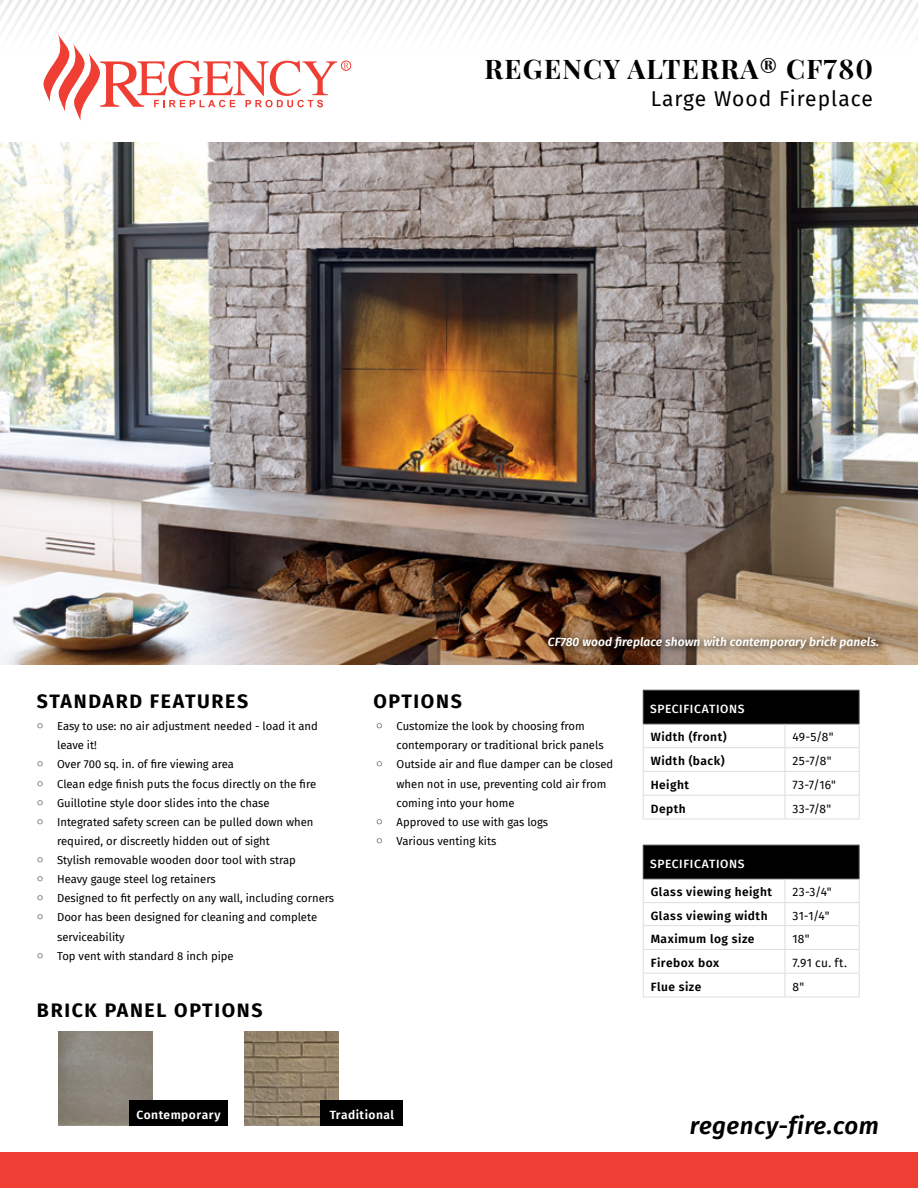
<style>
.page{position:relative;width:918px;height:1188px;background:#fff}
.page>*{position:absolute;margin:0;border:0;box-sizing:border-box;transform-origin:0 0}
.t1{font:700 27px "Playfair Display";letter-spacing:.05em;color:#000}
.t2{font:italic 600 24px "Fira Sans";letter-spacing:.025em;color:#000}
.t3{font:21px "Fira Sans";letter-spacing:.045em;color:#000}
.t4{font:700 19.5px "Fira Sans";letter-spacing:.085em;color:#000}
.t5{font:600 12px "Fira Sans";letter-spacing:.04em;color:#000}
.t6{font:12px "Fira Sans";letter-spacing:.025em;color:#000}
.t7{font:italic 600 12px "Fira Sans";letter-spacing:.005em;color:#fff}
.t8{font:500 12px "Fira Sans";letter-spacing:.055em;color:#fff}
.t9{font:600 12px "Fira Sans";letter-spacing:.035em;color:#fff}
.t10{font:11.25px/19.2px "Fira Sans";color:#000}
.s1{font-family:"Arial Unicode MS"}
</style>
<div class="page">
<img style="left:0;top:143px;width:918px;height:521px">
<div style="left:543px;top:631px;width:345px;height:27px;background:#000;opacity:.9"></div>
<svg style="left:0;top:0;width:918px;height:121px"></svg>
<div style="left:341px;top:61px;width:10px;height:10px;border:1px solid #ef3e33;border-radius:50%"></div>
<div style="left:643px;top:690px;width:216px;height:34px;background:#000"></div>
<hr style="left:643px;top:690px;width:142px;height:1px;background:#58595b">
<hr style="left:643px;top:691px;width:1px;height:33px;background:#58595b">
<hr style="left:785px;top:690px;width:75px;height:1px;background:#58595b">
<hr style="left:859px;top:691px;width:1px;height:33px;background:#58595b">
<hr style="left:643px;top:724px;width:142px;height:1px;background:#58595b">
<hr style="left:785px;top:724px;width:75px;height:1px;background:#58595b">
<hr style="left:643px;top:747px;width:142px;height:1px;background:#dcddde">
<hr style="left:785px;top:747px;width:75px;height:1px;background:#dcddde">
<hr style="left:643px;top:771px;width:142px;height:1px;background:#dcddde">
<hr style="left:785px;top:771px;width:75px;height:1px;background:#dcddde">
<hr style="left:643px;top:795px;width:142px;height:1px;background:#dcddde">
<svg style="left:643px;top:724px;width:1px;height:95px"></svg>
<hr style="left:785px;top:795px;width:75px;height:1px;background:#dcddde">
<svg style="left:785px;top:724px;width:1px;height:95px"></svg>
<svg style="left:859px;top:724px;width:1px;height:95px"></svg>
<hr style="left:643px;top:819px;width:142px;height:1px;background:#dcddde">
<hr style="left:785px;top:819px;width:75px;height:1px;background:#dcddde">
<div style="left:643px;top:845px;width:216px;height:34px;background:#000"></div>
<hr style="left:643px;top:845px;width:142px;height:1px;background:#58595b">
<hr style="left:643px;top:845px;width:1px;height:33px;background:#58595b">
<hr style="left:785px;top:845px;width:75px;height:1px;background:#58595b">
<hr style="left:859px;top:845px;width:1px;height:33px;background:#58595b">
<hr style="left:643px;top:878px;width:142px;height:1px;background:#58595b">
<hr style="left:785px;top:878px;width:75px;height:1px;background:#58595b">
<hr style="left:643px;top:902px;width:142px;height:1px;background:#dcddde">
<hr style="left:785px;top:902px;width:75px;height:1px;background:#dcddde">
<hr style="left:643px;top:925px;width:142px;height:1px;background:#dcddde">
<hr style="left:785px;top:925px;width:75px;height:1px;background:#dcddde">
<hr style="left:643px;top:949px;width:142px;height:1px;background:#dcddde">
<hr style="left:785px;top:949px;width:75px;height:1px;background:#dcddde">
<hr style="left:643px;top:973px;width:142px;height:1px;background:#dcddde">
<svg style="left:643px;top:879px;width:1px;height:118px"></svg>
<hr style="left:785px;top:973px;width:75px;height:1px;background:#dcddde">
<svg style="left:785px;top:879px;width:1px;height:118px"></svg>
<svg style="left:859px;top:879px;width:1px;height:118px"></svg>
<hr style="left:643px;top:997px;width:142px;height:1px;background:#dcddde">
<hr style="left:785px;top:997px;width:75px;height:1px;background:#dcddde">
<img style="left:58px;top:1032px;width:94px;height:94px">
<img style="left:245px;top:1032px;width:94px;height:94px">
<div style="left:321px;top:1100px;width:82px;height:26px;background:#000"></div>
<div style="left:129px;top:1100px;width:99px;height:26px;background:#000"></div>
<div style="left:0;top:1153px;width:918px;height:35px;background:#ef3e33"></div>
<h1 class="t1" style="left:484px;top:52px;width:390px">REGENCY ALTERRA® CF780</h1>
<h3 class="t3" style="left:651px;top:83px;width:224px">Large Wood Fireplace</h3>
<p class="t7" style="left:548px;top:632px;width:333px">CF780 wood fireplace shown with contemporary brick panels.</p>
<h3 class="t4" style="left:37px;top:685px;width:213px">STANDARD FEATURES</h3>
<h3 class="t4" style="left:373px;top:685px;width:90px">OPTIONS</h3>
<p class="t10" style="left:57px;top:716px;width:262px;text-indent:-20px"><span class="s1">○</span> Easy to use: no air adjustment needed - load it and leave it!</p>
<p class="t10" style="left:37px;top:755px;width:199px"><span class="s1">○</span> Over 700 sq. in. of fire viewing area</p>
<p class="t10" style="left:37px;top:774px;width:281px"><span class="s1">○</span> Clean edge finish puts the focus directly on the fire</p>
<p class="t10" style="left:37px;top:793px;width:234px"><span class="s1">○</span> Guillotine style door slides into the chase</p>
<p class="t10" style="left:57px;top:812px;width:258px;text-indent:-20px"><span class="s1">○</span> Integrated safety screen can be pulled down when required, or discreetly hidden out of sight</p>
<p class="t10" style="left:37px;top:850px;width:261px"><span class="s1">○</span> Stylish removable wooden door tool with strap</p>
<p class="t10" style="left:37px;top:869px;width:180px"><span class="s1">○</span> Heavy gauge steel log retainers</p>
<p class="t10" style="left:37px;top:889px;width:299px"><span class="s1">○</span> Designed to fit perfectly on any wall, including corners</p>
<p class="t10" style="left:57px;top:908px;width:261px;text-indent:-20px"><span class="s1">○</span> Door has been designed for cleaning and complete serviceability</p>
<p class="t10" style="left:37px;top:946px;width:198px"><span class="s1">○</span> Top vent with standard 8 inch pipe</p>
<h3 class="t4" style="left:37px;top:993px;width:227px">BRICK PANEL OPTIONS</h3>
<p class="t10" style="left:397px;top:716px;width:209px;text-indent:-20px"><span class="s1">○</span> Customize the look by choosing from contemporary or traditional brick panels</p>
<p class="t10" style="left:397px;top:755px;width:218px;text-indent:-20px"><span class="s1">○</span> Outside air and flue damper can be closed when not in use, preventing cold air from coming into your home</p>
<p class="t10" style="left:376px;top:812px;width:173px"><span class="s1">○</span> Approved to use with gas logs</p>
<p class="t10" style="left:376px;top:831px;width:122px"><span class="s1">○</span> Various venting kits</p>
<p class="t9" style="left:136px;top:1105px;width:86px">Contemporary</p>
<p class="t9" style="left:330px;top:1105px;width:66px">Traditional</p>
<p class="t8" style="left:650px;top:699px;width:96px">SPECIFICATIONS</p>
<p class="t5" style="left:651px;top:727px;width:77px">Width (front)</p>
<p class="t6" style="left:792px;top:728px;width:43px">49-5/8"</p>
<p class="t5" style="left:651px;top:751px;width:75px">Width (back)</p>
<p class="t6" style="left:792px;top:752px;width:41px">25-7/8"</p>
<p class="t5" style="left:651px;top:775px;width:40px">Height</p>
<p class="t6" style="left:792px;top:776px;width:45px">73-7/16"</p>
<p class="t5" style="left:651px;top:799px;width:37px">Depth</p>
<p class="t6" style="left:792px;top:799px;width:40px">33-7/8"</p>
<p class="t8" style="left:650px;top:854px;width:96px">SPECIFICATIONS</p>
<p class="t5" style="left:651px;top:882px;width:123px">Glass viewing height</p>
<p class="t6" style="left:792px;top:883px;width:41px">23-3/4"</p>
<p class="t5" style="left:651px;top:906px;width:118px">Glass viewing width</p>
<p class="t6" style="left:792px;top:906px;width:39px">31-1/4"</p>
<p class="t5" style="left:651px;top:929px;width:105px">Maximum log size</p>
<p class="t6" style="left:792px;top:930px;width:19px">18"</p>
<p class="t5" style="left:651px;top:953px;width:70px">Firebox box</p>
<p class="t6" style="left:792px;top:954px;width:56px">7.91 cu. ft.</p>
<p class="t5" style="left:651px;top:977px;width:52px">Flue size</p>
<p class="t6" style="left:792px;top:977px;width:13px">8"</p>
<h2 class="t2" style="left:690px;top:1106px;width:191px">regency-fire.com</h2>
</div>
